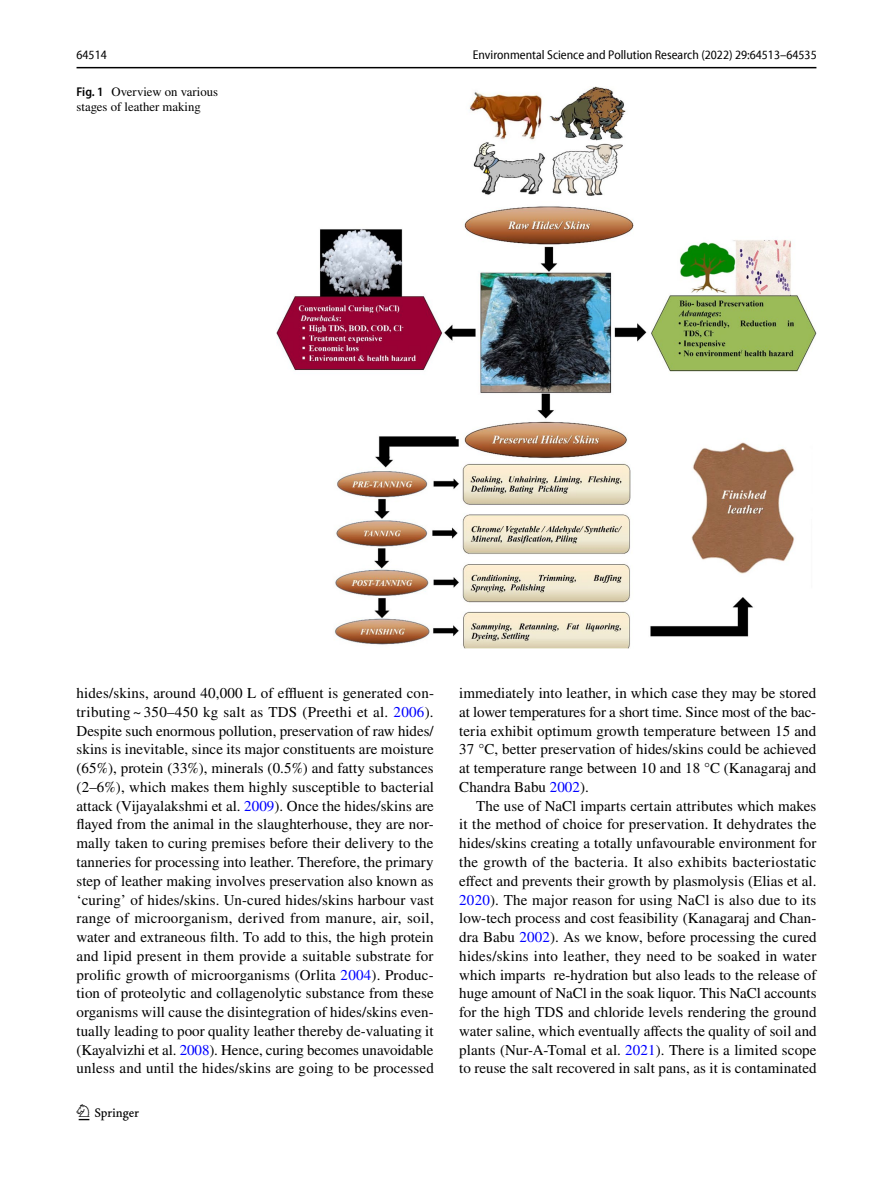
<style>
.page{position:relative;width:893px;height:1187px;background:#fff}
.page>*{position:absolute;margin:0;border:0;box-sizing:border-box;transform-origin:0 0}
.t1{font:22.5px "Springnew Regular 2";color:#000}
.t2{font:15px/18.8px "STIX";letter-spacing:.005em;color:#000;text-align:justify}
.t3{font:semi-condensed 12.75px "Myriad Pro Unic";color:#000}
.t4{font:12.75px/15px "STIX";color:#000}
.s1{font-family:"Myriad Pro";font-weight:600;font-stretch:semi-condensed}
.s2{color:#00f}
</style>
<div class="page">
<hr style="left:77px;top:67px;width:739px;height:1px;background:#000">
<img style="left:276px;top:87px;width:540px;height:561px">
<p class="t3" style="left:77px;top:50px;width:32px">64514</p>
<p class="t3" style="left:473px;top:50px;width:346px">Environmental Science and Pollution Research (2022) 29:64513–64535</p>
<p class="t4" style="left:77px;top:85px;width:143px"><span class="s1">Fig. 1</span> Overview on various stages of leather making</p>
<p class="t2" style="left:77px;top:684px;width:359px">hides/skins, around 40,000 L of effluent is generated con&shy;tributing ~ 350–450 kg salt as TDS (Preethi et al. <span class="s2">2006</span>).<br>Despite such enormous pollution, preservation of raw hides/ skins is inevitable, since its major constituents are moisture (65%), protein (33%), minerals (0.5%) and fatty substances (2–6%), which makes them highly susceptible to bacterial attack (Vijayalakshmi et al. <span class="s2">2009</span>). Once the hides/skins are flayed from the animal in the slaughterhouse, they are nor&shy;mally taken to curing premises before their delivery to the tanneries for processing into leather. Therefore, the primary step of leather making involves preservation also known as ‘curing’ of hides/skins. Un-cured hides/skins harbour vast range of microorganism, derived from manure, air, soil, water and extraneous filth. To add to this, the high protein and lipid present in them provide a suitable substrate for prolific growth of microorganisms (Orlita <span class="s2">2004</span>). Produc&shy;tion of proteolytic and collagenolytic substance from these organisms will cause the disintegration of hides/skins even&shy;tually leading to poor quality leather thereby de-valuating it (Kayalvizhi et al. <span class="s2">2008</span>). Hence, curing becomes unavoidable unless and until the hides/skins are going to be processed</p>
<p class="t2" style="left:459px;top:684px;width:359px">immediately into leather, in which case they may be stored at lower temperatures for a short time. Since most of the bac&shy;teria exhibit optimum growth temperature between 15 and 37 °C, better preservation of hides/skins could be achieved at temperature range between 10 and 18 °C (Kanagaraj and Chandra Babu <span class="s2">2002</span>).</p>
<p class="t2" style="left:459px;top:797px;width:359px;text-indent:17px">The use of NaCl imparts certain attributes which makes it the method of choice for preservation. It dehydrates the hides/skins creating a totally unfavourable environment for the growth of the bacteria. It also exhibits bacteriostatic effect and prevents their growth by plasmolysis (Elias et al.<br><span class="s2">2020</span>). The major reason for using NaCl is also due to its low-tech process and cost feasibility (Kanagaraj and Chan&shy;dra Babu <span class="s2">2002</span>). As we know, before processing the cured hides/skins into leather, they need to be soaked in water which imparts re-hydration but also leads to the release of huge amount of NaCl in the soak liquor. This NaCl accounts for the high TDS and chloride levels rendering the ground water saline, which eventually affects the quality of soil and plants (Nur-A-Tomal et al. <span class="s2">2021</span>). There is a limited scope to reuse the salt recovered in salt pans, as it is contaminated</p>
<h1 class="t1" style="left:79px;top:1104px;width:62px">1 3</h1>
</div>
